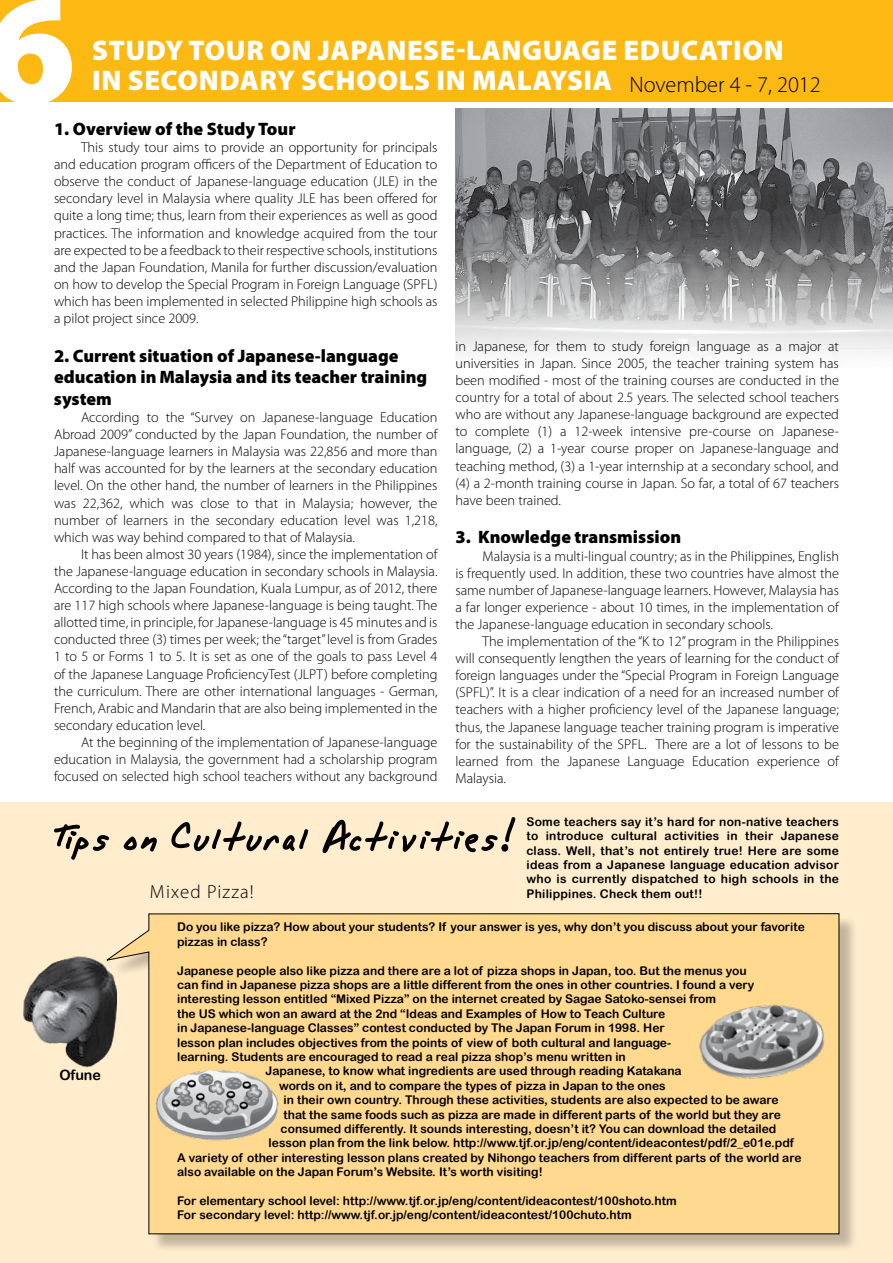
<style>
.page{position:relative;width:893px;height:1263px;background:#fff}
.page>*{position:absolute;margin:0;border:0;box-sizing:border-box;transform-origin:0 0}
.t1{font:900 158.7px "Myriad Pro";color:#fff}
.t2{font:900 28.5px "Myriad Pro";letter-spacing:.02em;color:#fff}
.t3{font:300 22.5px "Myriad Pro";color:#000}
.t4{font:300 18.9px "Myriad Pro";letter-spacing:.06em;color:#000}
.t5{font:900 18px/21.6px "Myriad Pro";color:#000}
.t6{font:300 14.25px/17.1px "Myriad Pro";color:#000;text-align:justify}
.t7{font:14.25px "Arial Rounded MT Bold";color:#000}
.t8{font:12px/14.4px "Arial Rounded MT Bold";color:#000}
</style>
<div class="page">
<div style="left:0;top:802px;width:893px;height:461px;background:#ffedce"></div>
<img style="left:24px;top:956px;width:80px;height:112px">
<div style="left:0;top:0;width:893px;height:101px;background:#fdb913"></div>
<svg style="left:54px;top:817px;width:461px;height:43px"></svg>
<div style="left:110px;top:915px;width:748px;height:338px;background:#000;opacity:.24"></div>
<svg style="left:104px;top:913px;width:736px;height:321px;background:#fbd792"></svg>
<img style="left:685px;top:965px;width:154px;height:154px">
<img style="left:150px;top:1037px;width:135px;height:135px">
<img style="left:455px;top:109px;width:438px;height:247px">
<h1 class="t1" style="left:-15px;top:-40px;width:92px">6</h1>
<h2 class="t2" style="left:92px;top:34px;width:258px">Study Tour on Japan</h2>
<h2 class="t2" style="left:407px;top:34px;width:78px">ese-lan</h2>
<h2 class="t2" style="left:522px;top:34px;width:260px">guage Education</h2>
<h2 class="t2" style="left:92px;top:65px;width:127px">in Seconda</h2>
<h2 class="t2" style="left:259px;top:65px;width:350px">ry Schools in Malaysia</h2>
<h3 class="t3" style="left:629px;top:72px;width:193px">November 4 - 7, 2012</h3>
<p class="t5" style="left:54px;top:118px;width:243px">1. Overview of the Study Tour</p>
<p class="t6" style="left:54px;top:139px;width:385px;text-indent:27px">This study tour aims to provide an opportunity for principals and education program officers of the Department of Education to observe the conduct of Japanese-language education (JLE) in the secondary level in Malaysia where quality JLE has been offered for quite a long time; thus, learn from their experiences as well as good practices. The information and knowledge acquired from the tour are expected to be a feedback to their respective schools, institutions and the Japan Foundation, Manila for further discussion/evaluation on how to develop the Special Program in Foreign Language (SPFL) which has been implemented in selected Philippine high schools as a pilot project since 2009.</p>
<p class="t5" style="left:54px;top:345px;width:375px">2. Current situation of Japanese-language education in Malaysia and its teacher training system</p>
<p class="t6" style="left:54px;top:409px;width:385px;text-indent:27px">According to the “Survey on Japanese-language Education Abroad 2009” conducted by the Japan Foundation, the number of Japanese-language learners in Malaysia was 22,856 and more than half was accounted for by the learners at the secondary education level. On the other hand, the number of learners in the Philippines was 22,362, which was close to that in Malaysia; however, the number of learners in the secondary education level was 1,218, which was way behind compared to that of Malaysia.</p>
<p class="t6" style="left:54px;top:546px;width:385px;text-indent:27px">It has been almost 30 years (1984), since the implementation of the Japanese-language education in secondary schools in Malaysia.<br>According to the Japan Foundation, Kuala Lumpur, as of 2012, there are 117 high schools where Japanese-language is being taught. The allotted time, in principle, for Japanese-language is 45 minutes and is conducted three (3) times per week; the “target” level is from Grades 1 to 5 or Forms 1 to 5. It is set as one of the goals to pass Level 4 of the Japanese Language ProficiencyTest (JLPT) before completing the curriculum. There are other international languages - German, French, Arabic and Mandarin that are also being implemented in the secondary education level.</p>
<p class="t6" style="left:54px;top:734px;width:385px;text-indent:27px">At the beginning of the implementation of Japanese-language education in Malaysia, the government had a scholarship program focused on selected high school teachers without any background</p>
<p class="t6" style="left:455px;top:338px;width:385px">in Japanese, for them to study foreign language as a major at universities in Japan. Since 2005, the teacher training system has been modified - most of the training courses are conducted in the country for a total of about 2.5 years. The selected school teachers who are without any Japanese-language background are expected to complete (1) a 12-week intensive pre-course on Japanese&shy;language, (2) a 1-year course proper on Japanese-language and teaching method, (3) a 1-year internship at a secondary school, and (4) a 2-month training course in Japan. So far, a total of 67 teachers have been trained.</p>
<p class="t5" style="left:455px;top:527px;width:227px">3. Knowledge transmission</p>
<p class="t6" style="left:455px;top:547px;width:385px;text-indent:27px">Malaysia is a multi-lingual country; as in the Philippines, English is frequently used. In addition, these two countries have almost the same number of Japanese-language learners. However, Malaysia has a far longer experience - about 10 times, in the implementation of the Japanese-language education in secondary schools.</p>
<p class="t6" style="left:455px;top:633px;width:385px;text-indent:27px">The implementation of the “K to 12” program in the Philippines will consequently lengthen the years of learning for the conduct of foreign languages under the “Special Program in Foreign Language (SPFL)”. It is a clear indication of a need for an increased number of teachers with a higher proficiency level of the Japanese language; thus, the Japanese language teacher training program is imperative for the sustainability of the SPFL. There are a lot of lessons to be learned from the Japanese Language Education experience of Malaysia.</p>
<p class="t7" style="left:59px;top:1066px;width:43px">Ofune</p>
<p class="t8" style="left:526px;top:814px;width:314px;text-align:justify">Some teachers say it’s hard for non-native teachers to introduce cultural activities in their Japanese class. Well, that’s not entirely true! Here are some ideas from a Japanese language education advisor who is currently dispatched to high schools in the Philippines. Check them out!!</p>
<p class="t8" style="left:177px;top:920px;width:629px">Do you like pizza? How about your students? If your answer is yes, why don’t you discuss about your favorite pizzas in class?</p>
<p class="t8" style="left:177px;top:963px;width:571px">Japanese people also like pizza and there are a lot of pizza shops in Japan, too. But the menus you</p>
<p class="t8" style="left:177px;top:977px;width:579px">can find in Japanese pizza shops are a little different from the ones in other countries. I found a very</p>
<p class="t8" style="left:177px;top:992px;width:540px">interesting lesson entitled “Mixed Pizza” on the internet created by Sagae Satoko-sensei from</p>
<p class="t8" style="left:177px;top:1006px;width:490px">the US which won an award at the 2nd “Ideas and Examples of How to Teach Culture</p>
<p class="t8" style="left:177px;top:1020px;width:489px">in Japanese-language Classes” contest conducted by The Japan Forum in 1998. Her</p>
<p class="t8" style="left:177px;top:1035px;width:495px">lesson plan includes objectives from the points of view of both cultural and language-</p>
<p class="t8" style="left:177px;top:1049px;width:450px">learning. Students are encouraged to read a real pizza shop’s menu written in</p>
<p class="t8" style="left:266px;top:1064px;width:418px">Japanese, to know what ingredients are used through reading Katakana</p>
<p class="t8" style="left:279px;top:1078px;width:388px">words on it, and to compare the types of pizza in Japan to the ones</p>
<p class="t8" style="left:284px;top:1092px;width:496px">in their own country. Through these activities, students are also expected to be aware</p>
<p class="t8" style="left:284px;top:1107px;width:499px">that the same foods such as pizza are made in different parts of the world but they are</p>
<p class="t8" style="left:281px;top:1121px;width:497px">consumed differently. It sounds interesting, doesn’t it? You can download the detailed</p>
<p class="t8" style="left:269px;top:1136px;width:527px">lesson plan from the link below. http://www.tjf.or.jp/eng/content/ideacontest/pdf/2_e01e.pdf</p>
<p class="t8" style="left:177px;top:1150px;width:626px">A variety of other interesting lesson plans created by Nihongo teachers from different parts of the world are</p>
<p class="t8" style="left:177px;top:1164px;width:367px">also available on the Japan Forum’s Website. It’s worth visiting!</p>
<p class="t8" style="left:177px;top:1193px;width:501px">For elementary school level: http://www.tjf.or.jp/eng/content/ideacontest/100shoto.htm<br>For secondary level: http://www.tjf.or.jp/eng/content/ideacontest/100chuto.htm</p>
<h3 class="t4" style="left:150px;top:882px;width:105px">Mixed Pizza!</h3>
</div>
